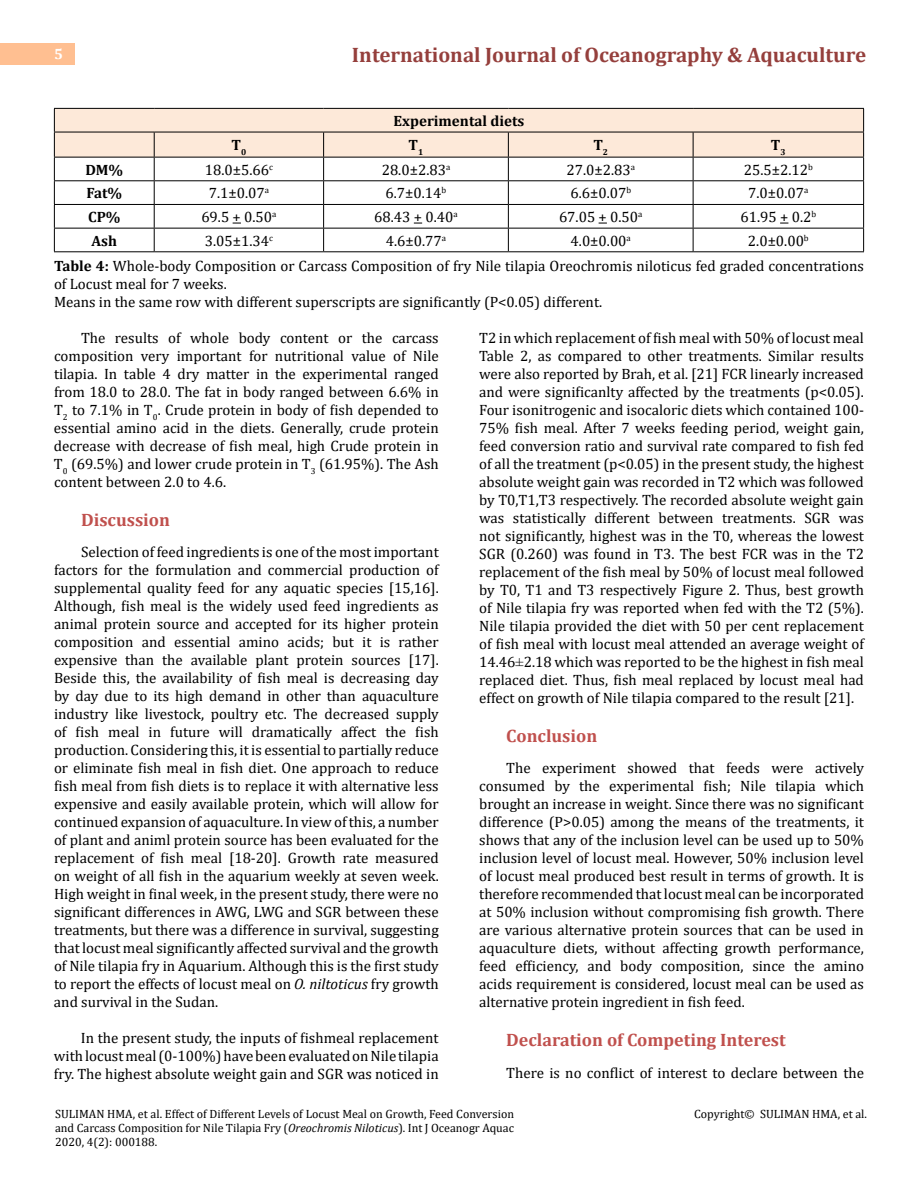
<style>
.page{position:relative;width:918px;height:1188px;background:#fff}
.page>*{position:absolute;margin:0;border:0;box-sizing:border-box;transform-origin:0 0}
.t1{font:700 21px "Cambria";color:#953f3c}
.t2{font:700 18px "Cambria";color:#c0504d}
.t3{font:15px/18px "Cambria";color:#000;text-align:justify}
.t4{font:700 15px "Cambria";color:#000}
.t5{font:700 15px "Cambria";color:#fff}
.t6{font:12px/14.4px "Cambria";color:#000;text-align:justify}
.s1{font-weight:700}
.s2{font-style:italic}
.s3{font-family:"Times New Roman"}
</style>
<div class="page">
<div style="left:0;top:43px;width:75px;height:21px;background:#ffbf91"></div>
<hr style="left:54px;top:251px;width:100px;height:1px;background:#000">
<hr style="left:154px;top:251px;width:170px;height:1px;background:#000">
<hr style="left:324px;top:251px;width:184px;height:1px;background:#000">
<hr style="left:508px;top:251px;width:185px;height:1px;background:#000">
<hr style="left:693px;top:251px;width:171px;height:1px;background:#000">
<svg style="left:54px;top:108px;width:810px;height:143px"></svg>
<p class="t5" style="left:54px;top:44px;width:10px">5</p>
<h1 class="t1" style="left:352px;top:40px;width:516px">International Journal of Oceanography &amp; Aquaculture</h1>
<p class="t4" style="left:394px;top:110px;width:132px">Experimental diets</p>
<p class="t4" style="left:232px;top:135px;width:16px">T<sub>0</sub></p>
<p class="t4" style="left:409px;top:135px;width:16px">T<sub>1</sub></p>
<p class="t4" style="left:593px;top:135px;width:16px">T<sub>2</sub></p>
<p class="t4" style="left:771px;top:135px;width:16px">T<sub>3</sub></p>
<p class="t4" style="left:85px;top:159px;width:39px">DM%</p>
<p class="t3" style="left:205px;top:161px;width:70px">18.0±5.66<sup>c</sup></p>
<p class="t3" style="left:382px;top:161px;width:70px">28.0±2.83<sup>a</sup></p>
<p class="t3" style="left:566px;top:161px;width:70px">27.0±2.83<sup>a</sup></p>
<p class="t3" style="left:744px;top:161px;width:71px">25.5±2.12<sup>b</sup></p>
<p class="t4" style="left:86px;top:183px;width:37px">Fat%</p>
<p class="t3" style="left:209px;top:184px;width:62px">7.1±0.07<sup>a</sup></p>
<p class="t3" style="left:386px;top:184px;width:62px">6.7±0.14<sup>b</sup></p>
<p class="t3" style="left:570px;top:184px;width:62px">6.6±0.07<sup>b</sup></p>
<p class="t3" style="left:748px;top:184px;width:62px">7.0±0.07<sup>a</sup></p>
<p class="t4" style="left:88px;top:206px;width:34px">CP%</p>
<p class="t3" style="left:201px;top:208px;width:77px">69.5 + 0.50<sup>a</sup></p>
<p class="t3" style="left:374px;top:208px;width:85px">68.43 + 0.40<sup>a</sup></p>
<p class="t3" style="left:559px;top:208px;width:85px">67.05 + 0.50<sup>a</sup></p>
<p class="t3" style="left:741px;top:208px;width:77px">61.95 + 0.2<sup>b</sup></p>
<p class="t4" style="left:91px;top:230px;width:27px">Ash</p>
<p class="t3" style="left:205px;top:232px;width:70px">3.05±1.34<sup>c</sup></p>
<p class="t3" style="left:386px;top:232px;width:62px">4.6±0.77<sup>a</sup></p>
<p class="t3" style="left:571px;top:232px;width:62px">4.0±0.00<sup>a</sup></p>
<p class="t3" style="left:54px;top:228px;width:812px;line-height:25.2px;text-indent:694px">2.0±0.00<sup>b<br></sup><span class="s1">Table 4:</span> Whole-body Composition or Carcass Composition of fry Nile tilapia Oreochromis niloticus fed graded concentrations</p>
<p class="t3" style="left:54px;top:275px;width:550px">of Locust meal for 7 weeks.<br>Means in the same row with different superscripts are significantly (P&lt;0.05) different.</p>
<p class="t3" style="left:54px;top:329px;width:386px;text-indent:27px">The results of whole body content or the carcass composition very important for nutritional value of Nile tilapia. In table 4 dry matter in the experimental ranged from 18.0 to 28.0. The fat in body ranged between 6.6% in T<sub>2</sub> to 7.1% in T<sub>0</sub>. Crude protein in body of fish depended to essential amino acid in the diets. Generally, crude protein decrease with decrease of fish meal, high Crude protein in T<sub>0</sub> (69.5%) and lower crude protein in T<sub>3</sub> (61.95%). The Ash content between 2.0 to 4.6.</p>
<p class="t2" style="left:81px;top:507px;width:91px">Discussion</p>
<p class="t3" style="left:54px;top:543px;width:386px;text-indent:27px">Selection of feed ingredients is one of the most important factors for the formulation and commercial production of supplemental quality feed for any aquatic species [15,16].<br>Although, fish meal is the widely used feed ingredients as animal protein source and accepted for its higher protein composition and essential amino acids; but it is rather expensive than the available plant protein sources [17].<br>Beside this, the availability of fish meal is decreasing day by day due to its high demand in other than aquaculture industry like livestock, poultry etc. The decreased supply of fish meal in future will dramatically affect the fish production. Considering this, it is essential to partially reduce or eliminate fish meal in fish diet. One approach to reduce fish meal from fish diets is to replace it with alternative less expensive and easily available protein, which will allow for continued expansion of aquaculture. In view of this, a number of plant and animl protein source has been evaluated for the replacement of fish meal [18-20]. Growth rate measured on weight of all fish in the aquarium weekly at seven week.<br>High weight in final week, in the present study, there were no significant differences in AWG, LWG and SGR between these treatments, but there was a difference in survival, suggesting that locust meal significantly affected survival and the growth of Nile tilapia fry in Aquarium. Although this is the first study to report the effects of locust meal on <span class="s2">O. niltoticus</span> fry growth and survival in the Sudan.</p>
<p class="t3" style="left:54px;top:1029px;width:386px;text-indent:27px">In the present study, the inputs of fishmeal replacement with locust meal (0-100%) have been evaluated on Nile tilapia fry. The highest absolute weight gain and SGR was noticed in</p>
<p class="t3" style="left:479px;top:329px;width:386px">T2 in which replacement of fish meal with 50% of locust meal Table 2, as compared to other treatments. Similar results were also reported by Brah, et al. [21] FCR linearly increased and were significanlty affected by the treatments (p&lt;0.05).<br>Four isonitrogenic and isocaloric diets which contained 100- 75% fish meal. After 7 weeks feeding period, weight gain, feed conversion ratio and survival rate compared to fish fed of all the treatment (p&lt;0.05) in the present study, the highest absolute weight gain was recorded in T2 which was followed by T0,T1,T3 respectively. The recorded absolute weight gain was statistically different between treatments. SGR was not significantly, highest was in the T0, whereas the lowest SGR (0.260) was found in T3. The best FCR was in the T2 replacement of the fish meal by 50% of locust meal followed by T0, T1 and T3 respectively Figure 2. Thus, best growth of Nile tilapia fry was reported when fed with the T2 (5%).<br>Nile tilapia provided the diet with 50 per cent replacement of fish meal with locust meal attended an average weight of 14.46<span class="s3">±</span>2.18 which was reported to be the highest in fish meal replaced diet. Thus, fish meal replaced by locust meal had effect on growth of Nile tilapia compared to the result [21].</p>
<p class="t2" style="left:506px;top:723px;width:93px">Conclusion</p>
<p class="t3" style="left:479px;top:759px;width:386px;text-indent:27px">The experiment showed that feeds were actively consumed by the experimental fish; Nile tilapia which brought an increase in weight. Since there was no significant difference (P&gt;0.05) among the means of the treatments, it shows that any of the inclusion level can be used up to 50% inclusion level of locust meal. However, 50% inclusion level of locust meal produced best result in terms of growth. It is therefore recommended that locust meal can be incorporated at 50% inclusion without compromising fish growth. There are various alternative protein sources that can be used in aquaculture diets, without affecting growth performance, feed efficiency, and body composition, since the amino acids requirement is considered, locust meal can be used as alternative protein ingredient in fish feed.</p>
<p class="t2" style="left:506px;top:1028px;width:281px">Declaration of Competing Interest</p>
<p class="t3" style="left:506px;top:1064px;width:359px">There is no conflict of interest to declare between the</p>
<p class="t6" style="left:55px;top:1106px;width:461px">SULIMAN HMA, et al. Effect of Different Levels of Locust Meal on Growth, Feed Conversion and Carcass Composition for Nile Tilapia Fry (<span class="s2">Oreochromis Niloticus</span>). Int J Oceanogr Aquac 2020, 4(2): 000188.</p>
<p class="t6" style="left:694px;top:1106px;width:174px">Copyright© SULIMAN HMA, et al.</p>
</div>
